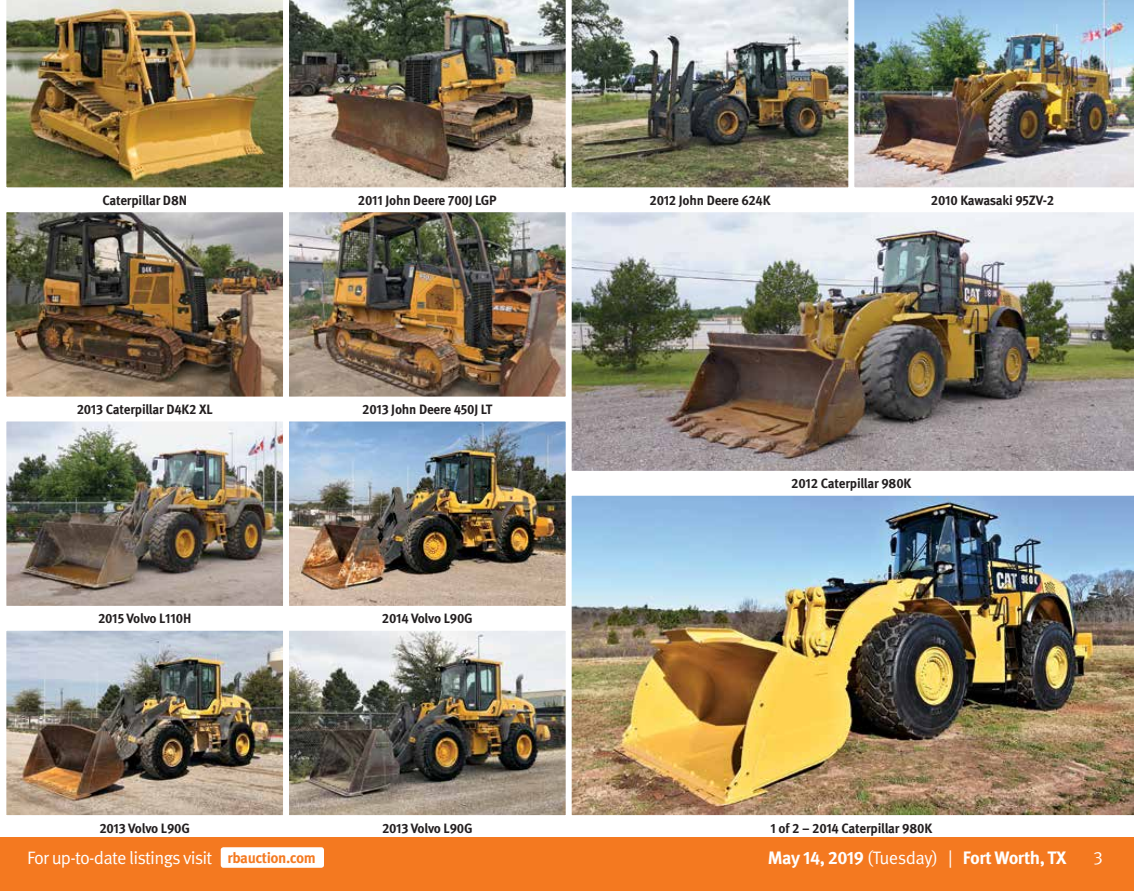
<style>
.page{position:relative;width:1134px;height:891px;background:#fff}
.page>*{position:absolute;margin:0;border:0;box-sizing:border-box;transform-origin:0 0}
.t1{font:18px "Meta Pro";letter-spacing:-.045em;color:#fff}
.t2{font:700 18px "Meta Pro";letter-spacing:-.03em;color:#fff}
.t3{font:700 13.5px "Meta Pro";letter-spacing:-.015em;color:#231f20}
.s1{font-weight:700;font-size:15px;color:#f47920}
.s2{font-weight:400}
</style>
<div class="page">
<div style="left:0;top:837px;width:1134px;height:54px;background:#f47920"></div>
<div style="left:221px;top:847px;width:103px;height:21px;background:#fff;border-radius:3px"></div>
<img style="left:571px;top:212px;width:563px;height:259px">
<img style="left:571px;top:0;width:278px;height:188px">
<img style="left:854px;top:0;width:280px;height:188px">
<img style="left:7px;top:422px;width:275px;height:183px">
<div style="left:3px;top:418px;width:283px;height:191px;border:3px solid #fff"></div>
<img style="left:6px;top:0;width:277px;height:188px">
<img style="left:290px;top:422px;width:275px;height:183px">
<div style="left:286px;top:418px;width:283px;height:191px;border:3px solid #fff"></div>
<img style="left:289px;top:0;width:277px;height:188px">
<img style="left:7px;top:632px;width:275px;height:182px">
<div style="left:3px;top:628px;width:283px;height:190px;border:3px solid #fff"></div>
<img style="left:7px;top:213px;width:275px;height:183px">
<div style="left:3px;top:209px;width:283px;height:191px;border:3px solid #fff"></div>
<img style="left:290px;top:632px;width:275px;height:182px">
<div style="left:286px;top:628px;width:283px;height:190px;border:3px solid #fff"></div>
<img style="left:290px;top:213px;width:275px;height:183px">
<div style="left:286px;top:209px;width:283px;height:191px;border:3px solid #fff"></div>
<img style="left:571px;top:495px;width:563px;height:321px">
<p class="t3" style="left:102px;top:190px;width:86px">Caterpillar D8N</p>
<p class="t3" style="left:358px;top:190px;width:140px">2011 John Deere 700J LGP</p>
<p class="t3" style="left:649px;top:190px;width:123px">2012 John Deere 624K</p>
<p class="t3" style="left:931px;top:190px;width:125px">2010 Kawasaki 95ZV-2</p>
<p class="t3" style="left:77px;top:399px;width:138px">2013 Caterpillar D4K2 XL</p>
<p class="t3" style="left:362px;top:399px;width:132px">2013 John Deere 450J LT</p>
<p class="t3" style="left:791px;top:473px;width:122px">2012 Caterpillar 980K</p>
<p class="t3" style="left:98px;top:608px;width:95px">2015 Volvo L110H</p>
<p class="t3" style="left:382px;top:608px;width:92px">2014 Volvo L90G</p>
<p class="t3" style="left:99px;top:817px;width:92px">2013 Volvo L90G</p>
<p class="t3" style="left:382px;top:817px;width:92px">2013 Volvo L90G</p>
<p class="t3" style="left:770px;top:817px;width:163px">1 of 2 – 2014 Caterpillar 980K</p>
<h1 class="t1" style="left:27px;top:844px;width:290px">For up-to-date listings visit <span class="s1">rbauction.com</span></h1>
<h1 class="t2" style="left:768px;top:844px;width:300px">May 14, 2019 <span class="s2">(Tuesday) |</span> Fort Worth, TX</h1>
<h1 class="t1" style="left:1094px;top:844px;width:11px">3</h1>
</div>
